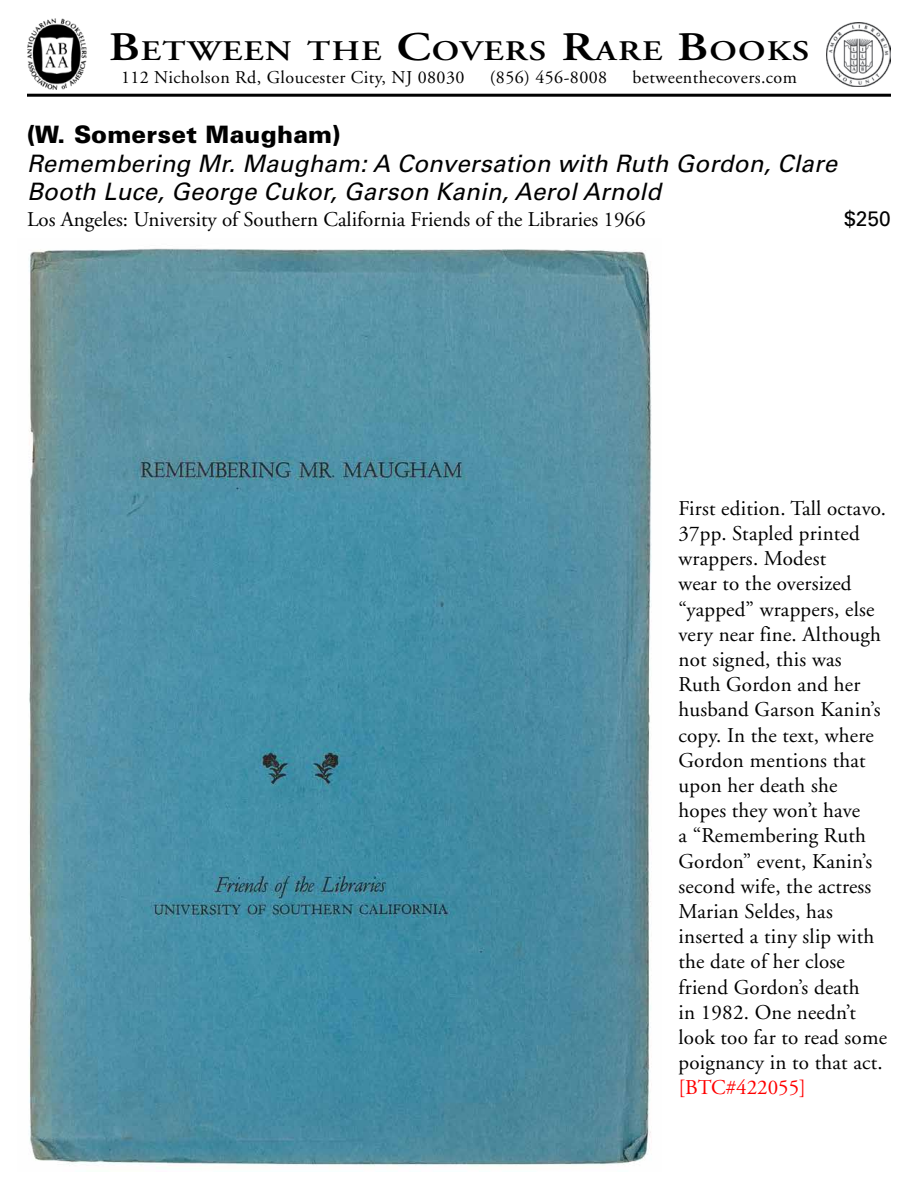
<style>
.page{position:relative;width:918px;height:1188px;background:#fff}
.page>*{position:absolute;margin:0;border:0;box-sizing:border-box;transform-origin:0 0}
.t1{font:600 28.35px "Adobe Garamond";letter-spacing:.035em;color:#000;scale:1.22 1}
.t2{font:italic 24px/28.8px "Univers";letter-spacing:.01em;color:#000}
.t3{font:900 24px "Univers";letter-spacing:.01em;color:#000}
.t4{font:21px/25.2px "Adobe Garamond";letter-spacing:.01em;color:#000}
.t5{font:21px "Adobe Garamond";color:#f00}
.t6{font:21px "Univers";color:#000}
.t7{font:18px "Adobe Garamond";letter-spacing:.025em;color:#000}
.s1{font-size:40.5px}
</style>
<div class="page">
<img style="left:29px;top:248px;width:623px;height:918px">
<img style="left:826px;top:22px;width:65px;height:65px">
<img style="left:27px;top:19px;width:60px;height:71px">
<hr style="left:27px;top:94px;width:864px;height:3px;background:#000">
<h1 class="t1" style="left:109px;top:35px;width:576px"><span class="s1">B</span>ETWEEN THE <span class="s1">C</span>OVERS <span class="s1">R</span>ARE <span class="s1">B</span>OOKS</h1>
<p class="t7" style="left:121px;top:67px;width:345px">112 Nicholson Rd, Gloucester City, NJ 08030</p>
<p class="t7" style="left:490px;top:67px;width:119px">(856) 456-8008</p>
<p class="t7" style="left:633px;top:67px;width:166px">betweenthecovers.com</p>
<p class="t3" style="left:27px;top:119px;width:315px">(W. Somerset Maugham)</p>
<p class="t2" style="left:27px;top:149px;width:812px">Remembering Mr. Maugham: A Conversation with Ruth Gordon, Clare<br>Booth Luce, George Cukor, Garson Kanin, Aerol Arnold</p>
<p class="t4" style="left:27px;top:207px;width:620px">Los Angeles: University of Southern California Friends of the Libraries 1966</p>
<p class="t6" style="left:844px;top:206px;width:48px">$250</p>
<p class="t4" style="left:678px;top:496px;width:210px">First edition. Tall octavo.<br>37pp. Stapled printed wrappers. Modest<br>wear to the oversized “yapped” wrappers, else very near fine. Although not signed, this was<br>Ruth Gordon and her husband Garson Kanin’s copy. In the text, where<br>Gordon mentions that upon her death she hopes they won’t have<br>a “Remembering Ruth<br>Gordon” event, Kanin’s second wife, the actress<br>Marian Seldes, has inserted a tiny slip with the date of her close friend Gordon’s death<br>in 1982. One needn’t look too far to read some poignancy in to that act.</p>
<p class="t5" style="left:678px;top:1077px;width:129px">[BTC#422055]</p>
</div>
